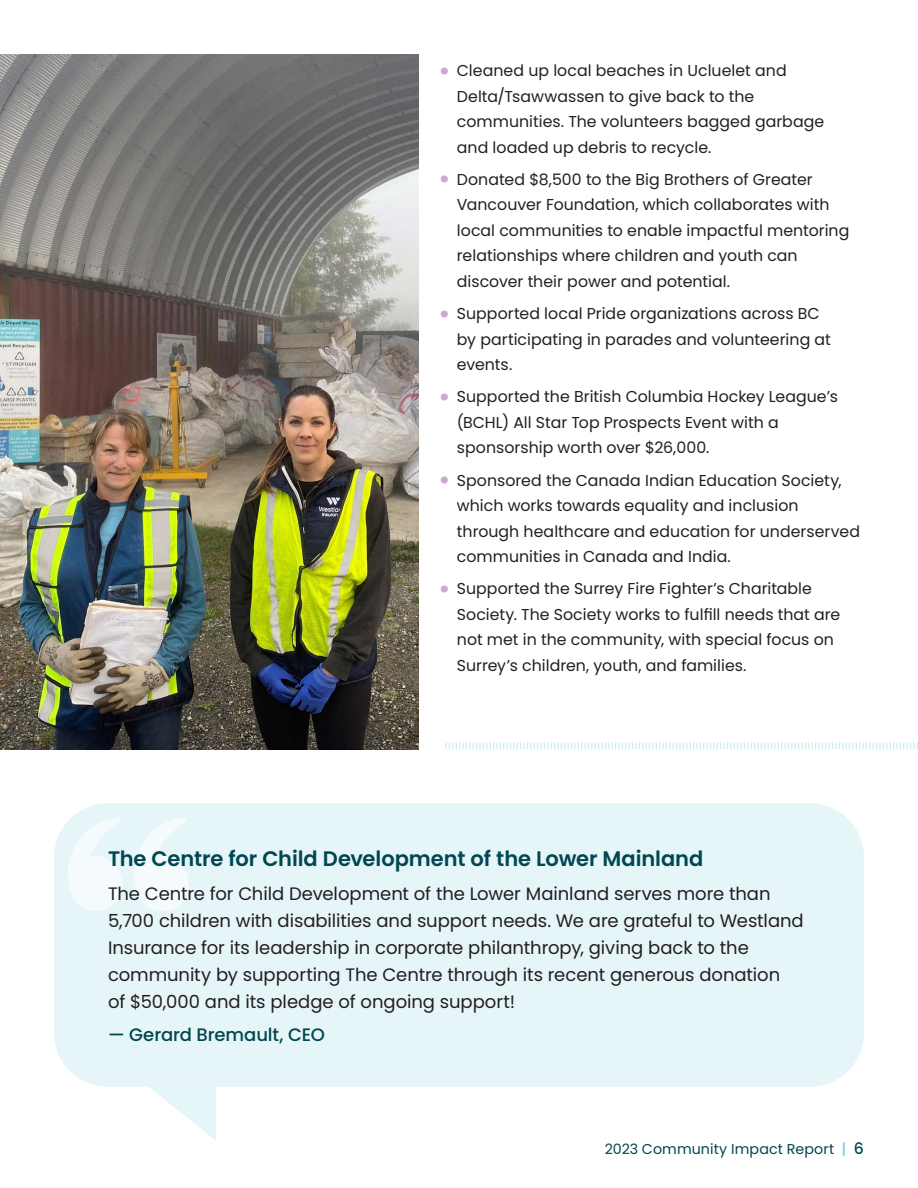
<style>
.page{position:relative;width:918px;height:1188px;background:#fff}
.page>*{position:absolute;margin:0;border:0;box-sizing:border-box;transform-origin:0 0}
.t1{font:600 21px "Poppins";letter-spacing:-.005em;color:#004751}
.t2{font:18px/27px "Poppins";letter-spacing:-.005em;color:#231f20}
.t3{font:500 18px "Poppins";letter-spacing:-.005em;color:#004751}
.t4{font:15.75px/25.5px "Poppins";color:#231f20}
.t5{font:14.25px "Poppins";letter-spacing:.005em;color:#004751}
.s1{font-weight:900;font-size:21px;color:#cca9d0}
.s2{font-weight:600;color:#87d3e1}
.s3{font-weight:500;font-size:15.75px}
</style>
<div class="page">
<div style="left:54px;top:803px;width:810px;height:284px;background:#e6f5f8;border-radius:54px"></div>
<svg style="left:68px;top:817px;width:54px;height:94px"></svg>
<svg style="left:134px;top:817px;width:55px;height:94px"></svg>
<svg style="left:149px;top:1087px;width:67px;height:53px"></svg>
<img style="left:0;top:54px;width:418px;height:695px">
<svg style="left:445px;top:742px;width:473px;height:7px"></svg>
<p class="t4" style="left:457px;top:58px;width:369px;text-indent:-18px"><span class="s1">•</span> Cleaned up local beaches in Ucluelet and Delta/Tsawwassen to give back to the communities. The volunteers bagged garbage and loaded up debris to recycle.</p>
<p class="t4" style="left:457px;top:167px;width:394px;text-indent:-18px"><span class="s1">•</span> Donated $8,500 to the Big Brothers of Greater Vancouver Foundation, which collaborates with local communities to enable impactful mentoring relationships where children and youth can discover their power and potential.</p>
<p class="t4" style="left:457px;top:301px;width:376px;text-indent:-18px"><span class="s1">•</span> Supported local Pride organizations across BC by participating in parades and volunteering at events.</p>
<p class="t4" style="left:457px;top:384px;width:383px;text-indent:-18px"><span class="s1">•</span> Supported the British Columbia Hockey League’s (BCHL) All Star Top Prospects Event with a sponsorship worth over $26,000.</p>
<p class="t4" style="left:457px;top:467px;width:405px;text-indent:-18px"><span class="s1">•</span> Sponsored the Canada Indian Education Society, which works towards equality and inclusion through healthcare and education for underserved communities in Canada and India.</p>
<p class="t4" style="left:457px;top:576px;width:385px;text-indent:-18px"><span class="s1">•</span> Supported the Surrey Fire Fighter’s Charitable Society. The Society works to fulfill needs that are not met in the community, with special focus on Surrey’s children, youth, and families.</p>
<p class="t1" style="left:108px;top:846px;width:597px">The Centre for Child Development of the Lower Mainland</p>
<p class="t2" style="left:108px;top:880px;width:697px">The Centre for Child Development of the Lower Mainland serves more than 5,700 children with disabilities and support needs. We are grateful to Westland Insurance for its leadership in corporate philanthropy, giving back to the community by supporting The Centre through its recent generous donation<br>of $50,000 and its pledge of ongoing support!</p>
<p class="t3" style="left:108px;top:1025px;width:218px">— Gerard Bremault, CEO</p>
<p class="t5" style="left:605px;top:1141px;width:261px">2023 Community Impact Report <span class="s2">|</span> <span class="s3">6</span></p>
</div>
